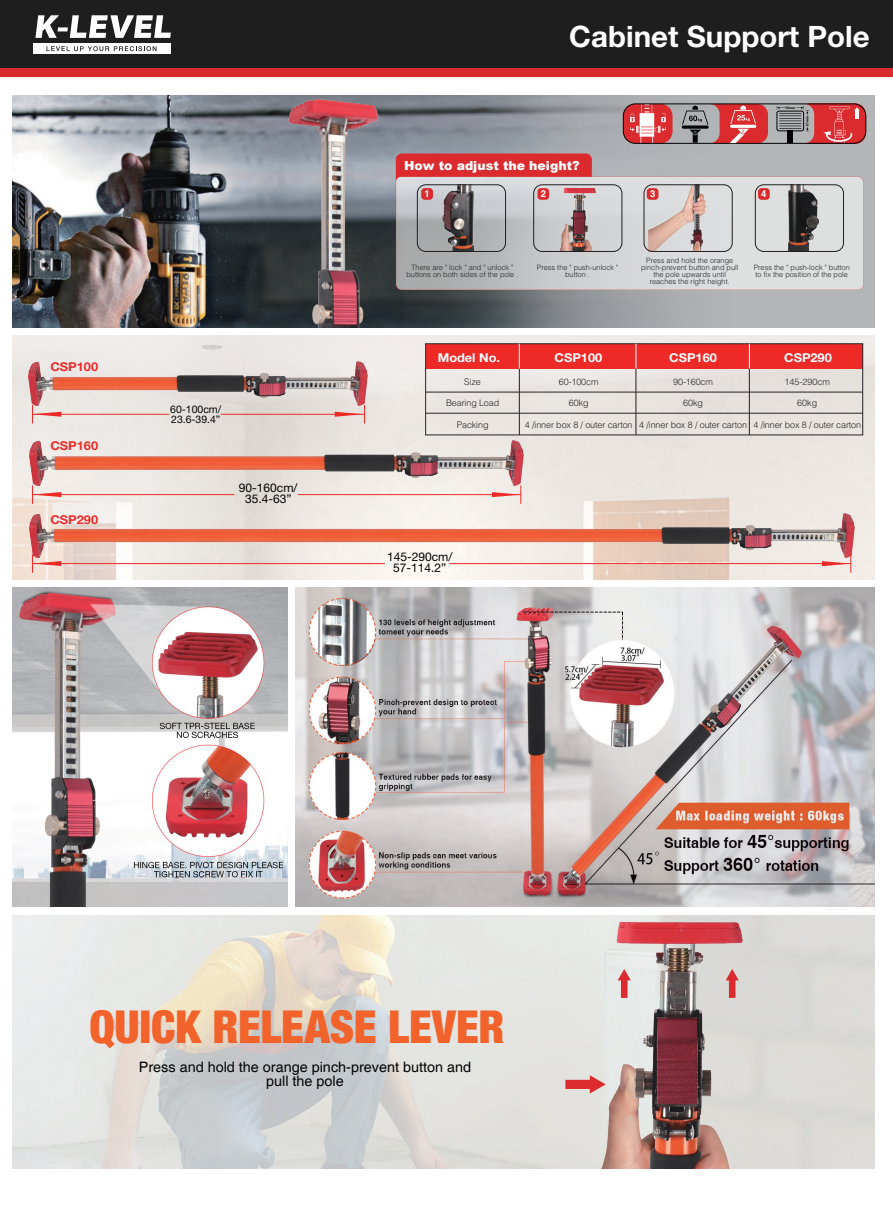
<style>
.page{position:relative;width:893px;height:1212px;background:#fff}
.page>*{position:absolute;margin:0;border:0;box-sizing:border-box;transform-origin:0 0}
.t1{font:900 condensed 45.45px "Helvetica Neue LT Pro";letter-spacing:-.005em;color:#f2632c}
.t2{font:700 29.55px "Helvetica Neue LT Pro";color:#fff}
.t3{font:14.4px/14.1px "Helvetica";color:#030303;text-align:center}
.t4{font:900 12.45px "Arial";color:#fff}
.t5{font:700 12.15px "Helvetica Neue LT Std";color:#fff;scale:1.05 1}
.t6{font:700 12.15px "Helvetica Neue LT Std";color:#ee2a28;scale:1.05 1}
.t7{font:12px/10.5px "Helvetica Neue LT Pro";color:#030303;text-align:center}
.t8{font:10.5px/9.1px "Helvetica Neue LT Pro";color:#030303}
.t9{font:700 9.45px "Helvetica";color:#fff}
.t10{font:300 9px "Helvetica";letter-spacing:-.015em;color:#252525}
.t11{font:300 7.35px/7.1px "Helvetica";color:#252525;text-align:center}
.t12{font:700 3.3px "Helvetica Neue LT Std";color:#030303;scale:1.05 1}
</style>
<div class="page">
<div style="left:0;top:0;width:893px;height:69px;background:#1d1e1d"></div>
<div style="left:33px;top:43px;width:137px;height:11px;background:#fff"></div>
<svg style="left:35px;top:15px;width:136px;height:23px"></svg>
<svg style="left:46px;top:46px;width:111px;height:5px"></svg>
<img style="left:12px;top:335px;width:862px;height:245px">
<img style="left:12px;top:96px;width:862px;height:231px">
<div style="left:0;top:68px;width:893px;height:9px;background:#db2b2e"></div>
<img style="left:283px;top:98px;width:101px;height:229px">
<div style="left:623px;top:104px;width:49px;height:39px;background:#db2b2e;border-radius:12px"></div>
<svg style="left:630px;top:104px;width:36px;height:38px"></svg>
<div style="left:623px;top:104px;width:243px;height:40px;border:1px solid #030303;border-radius:12px"></div>
<svg style="left:682px;top:104px;width:86px;height:39px;background:#bb686a"></svg>
<div style="left:776px;top:111px;width:28px;height:20px;border:1px solid #030303;border-radius:2px"></div>
<svg style="left:777px;top:103px;width:89px;height:41px;background:#b45e60"></svg>
<div style="left:426px;top:344px;width:437px;height:25px;background:#ee2a28"></div>
<hr style="left:519px;top:366px;width:1px;height:69px;background:#231f20">
<svg style="left:519px;top:344px;width:1px;height:25px"></svg>
<hr style="left:636px;top:367px;width:1px;height:68px;background:#231f20">
<svg style="left:636px;top:344px;width:1px;height:25px"></svg>
<hr style="left:749px;top:366px;width:1px;height:69px;background:#231f20">
<svg style="left:749px;top:344px;width:1px;height:25px"></svg>
<hr style="left:426px;top:392px;width:437px;height:1px;background:#252627">
<hr style="left:426px;top:413px;width:437px;height:1px;background:#252627">
<svg style="left:396px;top:176px;width:467px;height:114px;background:#cdcccd"></svg>
<svg style="left:396px;top:154px;width:196px;height:35px;background:#d75d60"></svg>
<div style="left:421px;top:188px;width:12px;height:12px;background:#db2b2e;border-radius:3px"></div>
<div style="left:537px;top:188px;width:12px;height:12px;background:#db2b2e;border-radius:3px"></div>
<div style="left:647px;top:188px;width:11px;height:12px;background:#db2b2e;border-radius:3px"></div>
<div style="left:758px;top:188px;width:12px;height:12px;background:#db2b2e;border-radius:3px"></div>
<div style="left:644px;top:185px;width:88px;height:67px;border:1px solid #231f20;border-radius:9px"></div>
<img style="left:443px;top:187px;width:31px;height:63px">
<div style="left:417px;top:185px;width:89px;height:67px;border:1px solid #231f20;border-radius:9px"></div>
<img style="left:789px;top:187px;width:29px;height:63px">
<div style="left:755px;top:185px;width:89px;height:67px;border:1px solid #231f20;border-radius:9px"></div>
<img style="left:559px;top:187px;width:37px;height:63px">
<div style="left:533px;top:185px;width:89px;height:67px;border:1px solid #231f20;border-radius:9px"></div>
<img style="left:29px;top:362px;width:338px;height:43px">
<img style="left:29px;top:440px;width:495px;height:45px">
<img style="left:29px;top:513px;width:825px;height:44px">
<img style="left:12px;top:915px;width:862px;height:253px">
<img style="left:599px;top:918px;width:148px;height:250px">
<svg style="left:618px;top:969px;width:13px;height:29px"></svg>
<svg style="left:565px;top:1075px;width:41px;height:18px"></svg>
<svg style="left:726px;top:969px;width:13px;height:29px"></svg>
<img style="left:296px;top:588px;width:578px;height:318px">
<img style="left:12px;top:588px;width:275px;height:318px">
<hr style="left:32px;top:414px;width:137px;height:1px;background:#ee2a28">
<hr style="left:221px;top:414px;width:143px;height:1px;background:#ee2a28">
<svg style="left:32px;top:405px;width:29px;height:18px"></svg>
<hr style="left:32px;top:494px;width:202px;height:1px;background:#ee2a28">
<svg style="left:32px;top:485px;width:29px;height:19px"></svg>
<hr style="left:298px;top:494px;width:223px;height:1px;background:#ee2a28">
<svg style="left:492px;top:485px;width:30px;height:19px"></svg>
<svg style="left:335px;top:405px;width:30px;height:18px"></svg>
<hr style="left:32px;top:563px;width:353px;height:1px;background:#ee2a28">
<svg style="left:32px;top:554px;width:29px;height:19px"></svg>
<hr style="left:449px;top:563px;width:402px;height:1px;background:#ee2a28">
<svg style="left:822px;top:554px;width:30px;height:19px"></svg>
<h2 class="t2" style="left:569px;top:17px;width:302px">Cabinet Support Pole</h2>
<h3 class="t4" style="left:404px;top:157px;width:177px">How to adjust the height?</h3>
<p class="t9" style="left:424px;top:188px;width:7px">1</p>
<p class="t9" style="left:541px;top:188px;width:7px">2</p>
<p class="t9" style="left:650px;top:188px;width:7px">3</p>
<p class="t9" style="left:761px;top:188px;width:7px">4</p>
<p class="t12" style="left:785px;top:105px;width:11px">78mm</p>
<p class="t12" style="left:805px;top:126px;width:11px;rotate:-90deg">57mm</p>
<h3 class="t6" style="left:50px;top:359px;width:47px">CSP100</h3>
<h3 class="t6" style="left:50px;top:438px;width:47px">CSP160</h3>
<h3 class="t6" style="left:50px;top:513px;width:47px">CSP290</h3>
<h3 class="t8" style="left:170px;top:405px;width:53px">60-100cm/<br>23.6-39.4”</h3>
<h3 class="t7" style="left:239px;top:482px;width:60px">90-160cm/<br>35.4-63”</h3>
<p class="t11" style="left:406px;top:264px;width:114px">There are " lock " and " unlock " buttons on both sides of the pole .</p>
<p class="t11" style="left:537px;top:264px;width:83px">Press the " push-unlock " button .</p>
<p class="t11" style="left:641px;top:257px;width:99px">Press and hold the orange pinch-prevent button and pull the pole upwards until reaches the right height.</p>
<p class="t11" style="left:754px;top:264px;width:98px;text-align:left">Press the " push-lock " button to fix the position of the pole</p>
<h3 class="t5" style="left:438px;top:350px;width:61px">Model No.</h3>
<h3 class="t5" style="left:555px;top:350px;width:47px">CSP100</h3>
<h3 class="t5" style="left:669px;top:350px;width:47px">CSP160</h3>
<h3 class="t5" style="left:784px;top:350px;width:47px">CSP290</h3>
<p class="t10" style="left:559px;top:377px;width:41px">60-100cm</p>
<p class="t10" style="left:569px;top:398px;width:21px">60kg</p>
<p class="t10" style="left:525px;top:419px;width:109px">4 /inner box 8 / outer carton</p>
<p class="t10" style="left:464px;top:377px;width:18px">Size</p>
<p class="t10" style="left:446px;top:398px;width:55px">Bearing Load</p>
<p class="t10" style="left:457px;top:419px;width:33px">Packing</p>
<p class="t10" style="left:784px;top:377px;width:47px">145-290cm</p>
<p class="t10" style="left:797px;top:398px;width:22px">60kg</p>
<p class="t10" style="left:753px;top:419px;width:109px">4 /inner box 8 / outer carton</p>
<p class="t10" style="left:673px;top:377px;width:41px">90-160cm</p>
<p class="t10" style="left:683px;top:398px;width:21px">60kg</p>
<p class="t10" style="left:639px;top:419px;width:109px">4 /inner box 8 / outer carton</p>
<h3 class="t7" style="left:387px;top:551px;width:67px">145-290cm/<br>57-114.2”</h3>
<h1 class="t1" style="left:89px;top:999px;width:417px">QUICK RELEASE LEVER</h1>
<h3 class="t3" style="left:139px;top:1060px;width:334px">Press and hold the orange pinch-prevent button and pull the pole</h3>
</div>
